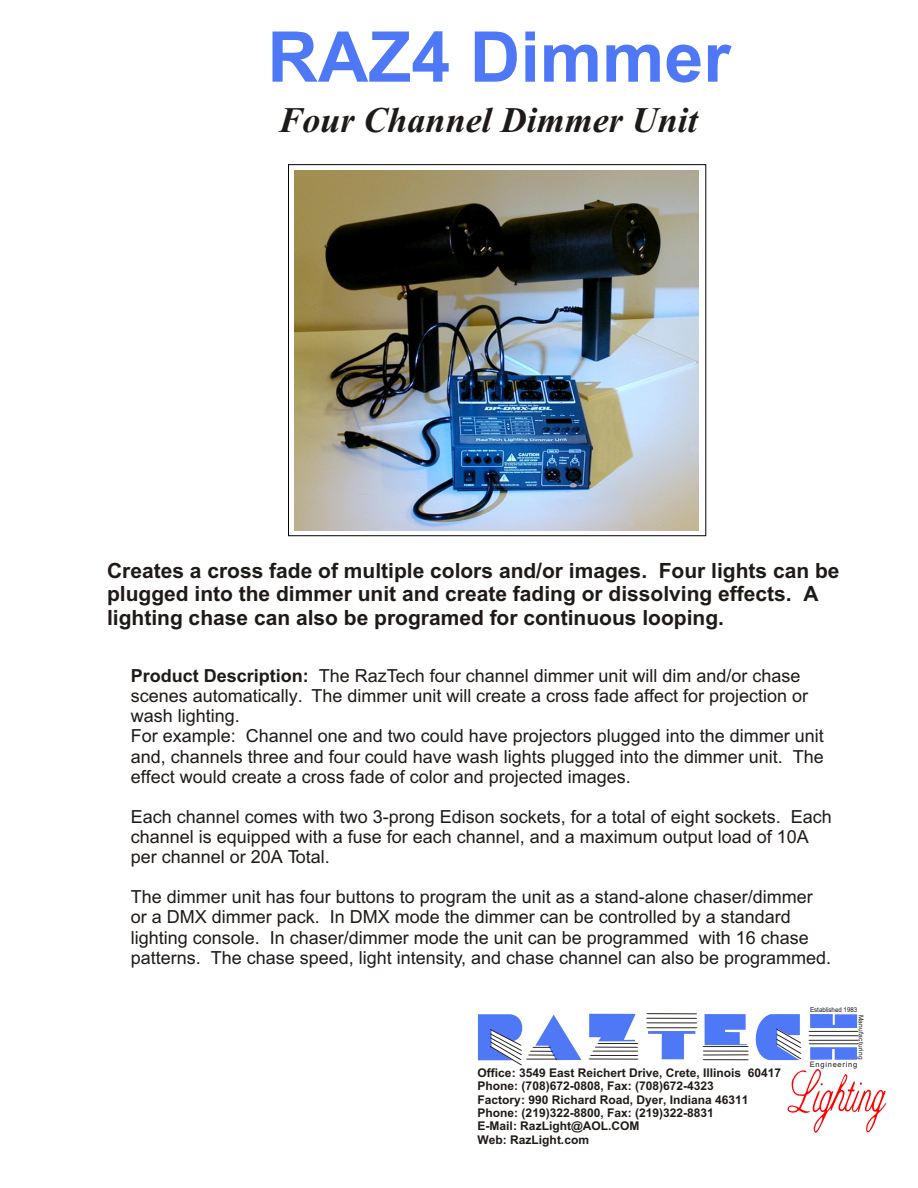
<style>
.page{position:relative;width:918px;height:1188px;background:#fff}
.page>*{position:absolute;margin:0;border:0;box-sizing:border-box;transform-origin:0 0}
.t1{font:700 70.05px "Arial";color:#4f78f7}
.t2{font:italic 700 36px "Times New Roman";color:#1f1a17}
.t3{font:700 21px/23.4px "Arial";color:#1f1a17}
.t4{font:18px/20.1px "Arial";color:#1f1a17}
.t5{font:700 12px/13.4px "Arial";color:#1f1a17}
.t6{font:7.5px "Arial";letter-spacing:.1em;color:#1f1a17}
.t7{font:6.6px "Arial";color:#1f1a17;scale:.93 1}
.t8{font:6.6px "Arial";letter-spacing:.045em;color:#1f1a17}
.s1{font-weight:700}
</style>
<div class="page">
<div style="left:767px;top:1008px;width:10px;height:13px;background:#fff;border:1px solid #fff;border-radius:50%"></div>
<svg style="left:478px;top:1014px;width:104px;height:52px"></svg>
<svg style="left:589px;top:1014px;width:49px;height:46px"></svg>
<svg style="left:646px;top:1013px;width:51px;height:46px"></svg>
<svg style="left:703px;top:1014px;width:99px;height:46px"></svg>
<svg style="left:808px;top:1014px;width:51px;height:46px"></svg>
<svg style="left:787px;top:1069px;width:100px;height:64px"></svg>
<div style="left:288px;top:164px;width:418px;height:372px;border:1px solid #000"></div>
<img style="left:294px;top:170px;width:404px;height:361px">
<h1 class="t1" style="left:267px;top:31px;width:465px">RAZ4 Dimmer</h1>
<h2 class="t2" style="left:279px;top:107px;width:421px">Four Channel Dimmer Unit</h2>
<p class="t3" style="left:107px;top:561px;width:734px">Creates a cross fade of multiple colors and/or images. Four lights can be plugged into the dimmer unit and create fading or dissolving effects. A lighting chase can also be programed for continuous looping.</p>
<p class="t4" style="left:131px;top:667px;width:695px"><span class="s1">Product Description:</span> The RazTech four channel dimmer unit will dim and/or chase scenes automatically. The dimmer unit will create a cross fade affect for projection or wash lighting.<br>For example: Channel one and two could have projectors plugged into the dimmer unit and, channels three and four could have wash lights plugged into the dimmer unit. The effect would create a cross fade of color and projected images.</p>
<p class="t4" style="left:131px;top:808px;width:702px">Each channel comes with two 3-prong Edison sockets, for a total of eight sockets. Each channel is equipped with a fuse for each channel, and a maximum output load of 10A per channel or 20A Total.</p>
<p class="t4" style="left:131px;top:889px;width:702px">The dimmer unit has four buttons to program the unit as a stand-alone chaser/dimmer or a DMX dimmer pack. In DMX mode the dimmer can be controlled by a standard lighting console. In chaser/dimmer mode the unit can be programmed with 16 chase patterns. The chase speed, light intensity, and chase channel can also be programmed.</p>
<p class="t7" style="left:810px;top:1007px;width:52px">Established 1983</p>
<p class="t5" style="left:478px;top:1067px;width:305px">Office: 3549 East Reichert Drive, Crete, Illinois 60417<br>Phone: (708)672-0808, Fax: (708)672-4323<br>Factory: 990 Richard Road, Dyer, Indiana 46311<br>Phone: (219)322-8800, Fax: (219)322-8831<br>E-Mail: RazLight@AOL.COM<br>Web: RazLight.com</p>
<p class="t8" style="left:864px;top:1015px;width:47px;rotate:90deg">Manufacturing</p>
<p class="t6" style="left:810px;top:1062px;width:49px">Engineering</p>
</div>
